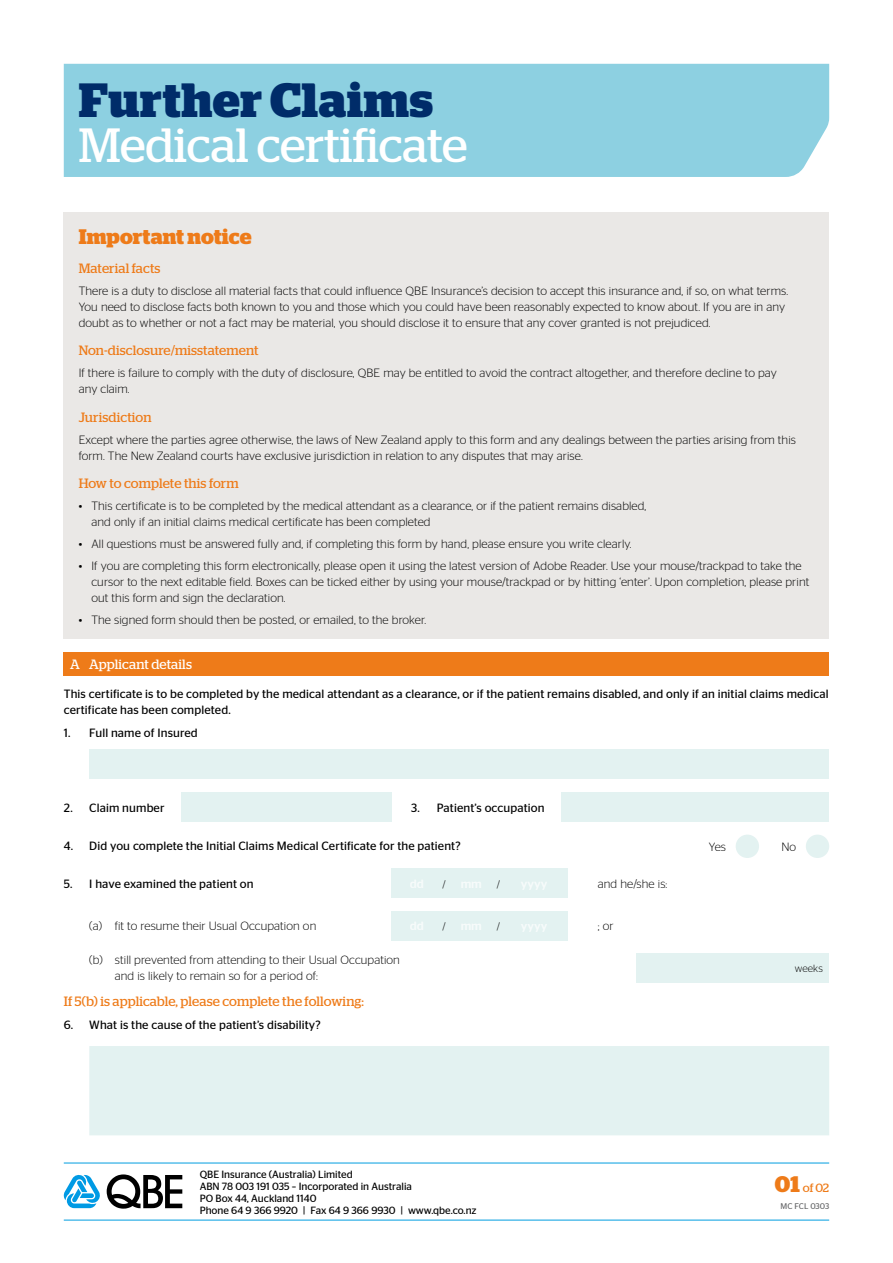
<style>
.page{position:relative;width:893px;height:1263px;background:#fff}
.page>*{position:absolute;margin:0;border:0;box-sizing:border-box;transform-origin:0 0}
.t1{font:48px "Stag";letter-spacing:-.005em;color:#fff}
.t2{font:700 48px "Stag";letter-spacing:.015em;color:#002c69}
.t3{font:700 21px "Stag";letter-spacing:.005em;color:#ee7b19}
.t4{font:13.5px "Stag";letter-spacing:.005em;color:#ee7b19}
.t5{font:13.5px "Stag";letter-spacing:.01em;color:#fff}
.t6{font:300 12px/15.8px "Stag Sans";letter-spacing:.01em;color:#000}
.t7{font:12px/15.8px "Stag Sans";letter-spacing:.01em;color:#000}
.t8{font:12px "Stag";color:#ee7b19}
.t9{font:10.5px/12px "Stag Sans";color:#000}
.t10{font:300 10.5px "Stag Sans";letter-spacing:.01em;color:#000}
.t11{font:8.25px "Stag Sans";letter-spacing:-.005em;color:#646567}
.s1{font-weight:500;font-size:12px;color:#fff}
.s2{font-weight:700;font-size:22.5px}
</style>
<div class="page">
<div style="left:64px;top:64px;width:765px;height:113px;background:#8dd0e1"></div>
<hr style="left:64px;top:1220px;width:765px;height:1px;background:#009ee0">
<hr style="left:64px;top:1163px;width:765px;height:1px;background:#009ee0">
<svg style="left:107px;top:1174px;width:75px;height:34px"></svg>
<svg style="left:64px;top:1174px;width:36px;height:34px"></svg>
<div style="left:181px;top:792px;width:210px;height:30px;background:#e3f2f1"></div>
<div style="left:561px;top:792px;width:268px;height:30px;background:#e3f2f1"></div>
<div style="left:636px;top:953px;width:193px;height:30px;background:#e3f2f1"></div>
<div style="left:64px;top:213px;width:765px;height:426px;background:#eae8e6"></div>
<div style="left:64px;top:652px;width:765px;height:24px;background:#ee7b19"></div>
<div style="left:89px;top:749px;width:740px;height:30px;background:#e3f2f1"></div>
<div style="left:806px;top:835px;width:23px;height:23px;background:#e3f2f1;border-radius:50%"></div>
<div style="left:736px;top:835px;width:23px;height:23px;background:#e3f2f1;border-radius:50%"></div>
<div style="left:391px;top:868px;width:177px;height:30px;background:#e3f2f1"></div>
<div style="left:391px;top:911px;width:177px;height:29px;background:#e3f2f1"></div>
<div style="left:89px;top:1046px;width:740px;height:89px;background:#e3f2f1"></div>
<h1 class="t2" style="left:79px;top:72px;width:356px">Further Claims</h1>
<h1 class="t1" style="left:79px;top:117px;width:390px">Medical certificate</h1>
<h2 class="t3" style="left:79px;top:225px;width:174px">Important notice</h2>
<p class="t4" style="left:79px;top:260px;width:83px">Material facts</p>
<p class="t6" style="left:79px;top:283px;width:711px">There is a duty to disclose all material facts that could influence QBE Insurance’s decision to accept this insurance and, if so, on what terms.<br>You need to disclose facts both known to you and those which you could have been reasonably expected to know about. If you are in any doubt as to whether or not a fact may be material, you should disclose it to ensure that any cover granted is not prejudiced.</p>
<p class="t4" style="left:79px;top:343px;width:181px">Non-disclosure/misstatement</p>
<p class="t6" style="left:79px;top:365px;width:700px">If there is failure to comply with the duty of disclosure, QBE may be entitled to avoid the contract altogether, and therefore decline to pay any claim.</p>
<p class="t4" style="left:79px;top:409px;width:74px">Jurisdiction</p>
<p class="t6" style="left:79px;top:432px;width:719px">Except where the parties agree otherwise, the laws of New Zealand apply to this form and any dealings between the parties arising from this form. The New Zealand courts have exclusive jurisdiction in relation to any disputes that may arise.</p>
<p class="t4" style="left:79px;top:476px;width:161px">How to complete this form</p>
<p class="t6" style="left:91px;top:498px;width:556px;text-indent:-13px">• This certificate is to be completed by the medical attendant as a clearance, or if the patient remains disabled, and only if an initial claims medical certificate has been completed</p>
<p class="t6" style="left:79px;top:536px;width:554px">• All questions must be answered fully and, if completing this form by hand, please ensure you write clearly.</p>
<p class="t6" style="left:91px;top:558px;width:719px;text-indent:-13px">• If you are completing this form electronically, please open it using the latest version of Adobe Reader. Use your mouse/trackpad to take the cursor to the next editable field. Boxes can be ticked either by using your mouse/trackpad or by hitting ‘enter’. Upon completion, please print out this form and sign the declaration.</p>
<p class="t6" style="left:79px;top:612px;width:349px">• The signed form should then be posted, or emailed, to the broker.</p>
<p class="t5" style="left:70px;top:657px;width:123px">A Applicant details</p>
<p class="t7" style="left:64px;top:686px;width:766px">This certificate is to be completed by the medical attendant as a clearance, or if the patient remains disabled, and only if an initial claims medical certificate has been completed.</p>
<p class="t7" style="left:64px;top:725px;width:136px">1. Full name of Insured</p>
<p class="t7" style="left:64px;top:800px;width:102px">2. Claim number</p>
<p class="t7" style="left:411px;top:800px;width:135px">3. Patient’s occupation</p>
<p class="t7" style="left:64px;top:838px;width:398px">4. Did you complete the Initial Claims Medical Certificate for the patient?</p>
<p class="t6" style="left:709px;top:838px;width:19px">Yes</p>
<p class="t6" style="left:781px;top:838px;width:16px">No</p>
<p class="t7" style="left:64px;top:876px;width:191px">5. I have examined the patient on</p>
<p class="t6" style="left:89px;top:918px;width:229px">(a) fit to resume their Usual Occupation on</p>
<p class="t6" style="left:598px;top:875px;width:71px">and he/she is:</p>
<p class="t6" style="left:598px;top:918px;width:17px">; or</p>
<p class="t10" style="left:442px;top:878px;width:59px">/<span class="s1">mm</span>/</p>
<p class="t10" style="left:442px;top:921px;width:59px">/<span class="s1">mm</span>/</p>
<p class="t6" style="left:115px;top:952px;width:287px;text-indent:-26px">(b) still prevented from attending to their Usual Occupation and is likely to remain so for a period of:</p>
<p class="t4" style="left:64px;top:994px;width:302px">If 5(b) is applicable, please complete the following:</p>
<p class="t7" style="left:64px;top:1017px;width:258px">6. What is the cause of the patient’s disability?</p>
<p class="t9" style="left:200px;top:1168px;width:278px">QBE Insurance (Australia) Limited<br>ABN 78 003 191 035 – Incorporated in Australia<br>PO Box 44, Auckland 1140<br>Phone 64 9 366 9920 | Fax 64 9 366 9930 | www.qbe.co.nz</p>
<p class="t10" style="left:795px;top:963px;width:29px">weeks</p>
<p class="t8" style="left:775px;top:1181px;width:56px"><span class="s2">01</span> of 02</p>
<p class="t11" style="left:780px;top:1201px;width:50px">MC FCL 0303</p>
</div>
